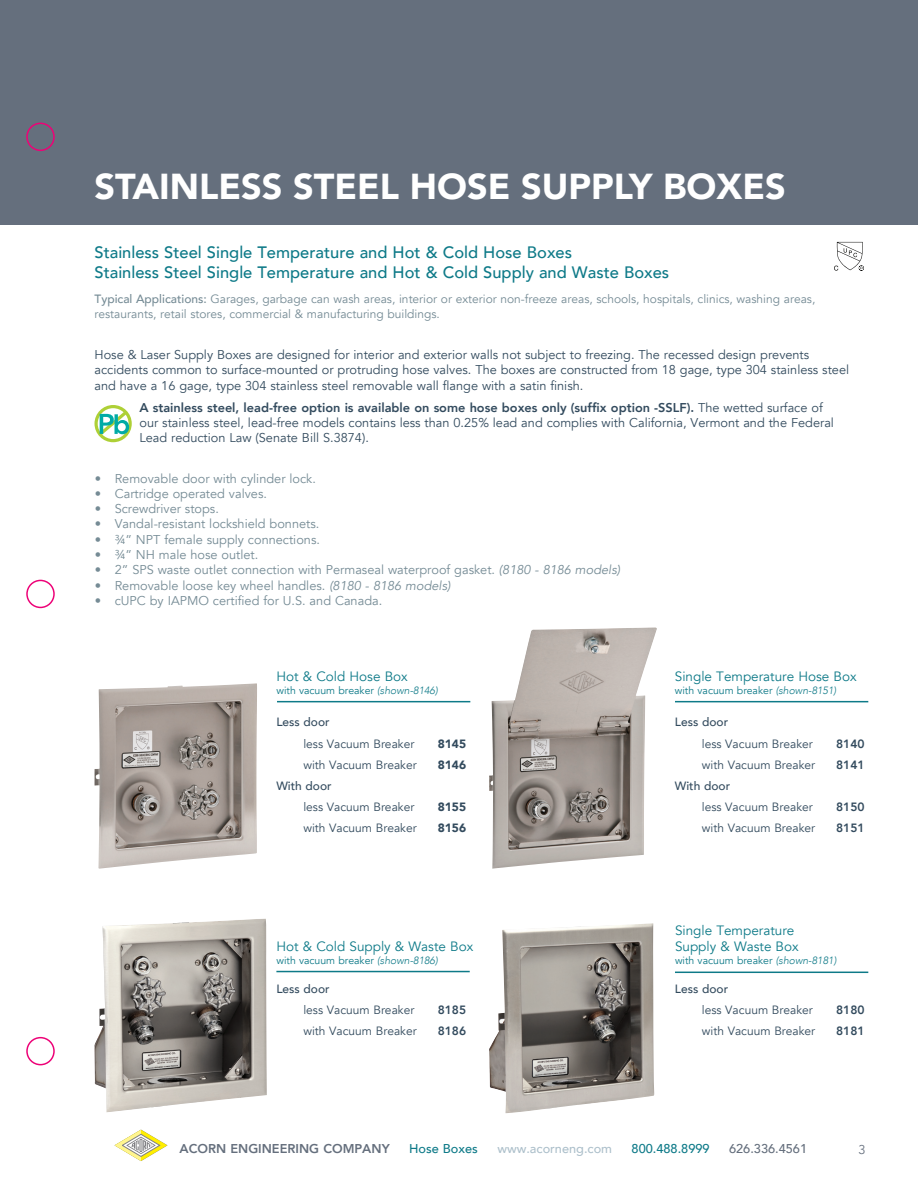
<style>
.page{position:relative;width:918px;height:1188px;background:#fff}
.page>*{position:absolute;margin:0;border:0;box-sizing:border-box;transform-origin:0 0}
.t1{font:900 36px "Avenir";color:#fff}
.body_copy{font:500 16.5px "Avenir";color:#0e7a88}
.body_copy-2{font:13.5px/16.2px "Avenir";color:#0e7a88}
.body_copy-3{font:12.75px/15.3px "Avenir";color:#334b5e}
.t2{font:12.75px "Avenir";color:#758b95}
.t3{font:800 12.75px "Avenir";color:#656f7d}
.t4{font:500 12.75px "Avenir";color:#0e7a88}
.t5{font:500 12.75px "Avenir";color:#adc0cb}
.t6{font:500 12.75px "Avenir";color:#656f7d}
.typical_applications{font:12.75px "Avenir";color:#656f7d}
.body_copy-4{font:12px "Avenir";color:#334b5e}
.typical_applications-2{font:12px/14.4px "Avenir";color:#758b95}
.body_copy-5{font:500 12px "Avenir";color:#334b5e}
.body_copy-6{font:800 12px "Avenir";color:#334b5e}
.body_copy-7{font:900 12px "Avenir";color:#334b5e}
.body_copy-8{font:10.5px "Avenir";color:#0e7a88}
.s1{font-weight:500}
.s2{font-weight:800}
.s3{font-style:italic}
.s4{font-weight:300;font-style:italic}
</style>
<div class="page">
<svg style="left:114px;top:1130px;width:54px;height:31px"></svg>
<div style="left:0;top:0;width:918px;height:225px;background:#656f7d"></div>
<img style="left:489px;top:923px;width:165px;height:190px">
<img style="left:489px;top:627px;width:168px;height:242px">
<img style="left:94px;top:683px;width:163px;height:186px">
<img style="left:94px;top:919px;width:173px;height:193px">
<svg style="left:834px;top:242px;width:30px;height:29px"></svg>
<svg style="left:94px;top:405px;width:38px;height:37px"></svg>
<hr style="left:277px;top:701px;width:193px;height:1px;background:#0e7a88">
<hr style="left:675px;top:701px;width:193px;height:1px;background:#0e7a88">
<hr style="left:675px;top:972px;width:193px;height:1px;background:#0e7a88">
<hr style="left:276px;top:971px;width:194px;height:1px;background:#0e7a88">
<div style="left:26px;top:580px;width:29px;height:28px;border:2px solid #ed0277;border-radius:50%"></div>
<div style="left:26px;top:1037px;width:29px;height:28px;border:2px solid #ed0277;border-radius:50%"></div>
<div style="left:26px;top:123px;width:29px;height:28px;border:2px solid #ed0277;border-radius:50%"></div>
<p class="t1" style="left:94px;top:156px;width:693px">STAINLESS STEEL HOSE SUPPLY BOXES</p>
<p class="body_copy" style="left:94px;top:238px;width:479px">Stainless Steel Single Temperature and Hot &amp; Cold Hose Boxes</p>
<p class="body_copy" style="left:94px;top:258px;width:576px">Stainless Steel Single Temperature and Hot &amp; Cold Supply and Waste Boxes</p>
<p class="typical_applications-2" style="left:94px;top:292px;width:722px"><span class="s1">Typical Applications:</span> Garages, garbage can wash areas, interior or exterior non-freeze areas, schools, hospitals, clinics, washing areas, restaurants, retail stores, commercial &amp; manufacturing buildings.</p>
<p class="body_copy-3" style="left:94px;top:347px;width:756px">Hose &amp; Laser Supply Boxes are designed for interior and exterior walls not subject to freezing. The recessed design prevents accidents common to surface-mounted or protruding hose valves. The boxes are constructed from 18 gage, type 304 stainless steel and have a 16 gage, type 304 stainless steel removable wall flange with a satin finish.</p>
<p class="body_copy-3" style="left:139px;top:400px;width:696px"><span class="s2">A stainless steel, lead-free option is available on some hose boxes only (suffix option -SSLF).</span> The wetted surface of our stainless steel, lead-free models contains less than 0.25% lead and complies with California, Vermont and the Federal<br>Lead reduction Law (Senate Bill S.3874).</p>
<p class="t2" style="left:95px;top:471px;width:223px">• Removable door with cylinder lock.</p>
<p class="t2" style="left:95px;top:486px;width:174px">• Cartridge operated valves.</p>
<p class="t2" style="left:95px;top:501px;width:126px">• Screwdriver stops.</p>
<p class="t2" style="left:95px;top:516px;width:226px">• Vandal-resistant lockshield bonnets.</p>
<p class="t2" style="left:95px;top:532px;width:227px">• ¾” NPT female supply connections.</p>
<p class="t2" style="left:95px;top:547px;width:165px">• ¾” NH male hose outlet.</p>
<p class="t2" style="left:95px;top:562px;width:527px">• 2” SPS waste outlet connection with Permaseal waterproof gasket. <span class="s3">(8180 - 8186 models)</span></p>
<p class="t2" style="left:95px;top:578px;width:357px">• Removable loose key wheel handles. <span class="s3">(8180 - 8186 models)</span></p>
<p class="t2" style="left:95px;top:593px;width:289px">• cUPC by IAPMO certified for U.S. and Canada.</p>
<p class="body_copy-2" style="left:276px;top:669px;width:133px">Hot &amp; Cold Hose Box</p>
<p class="body_copy-8" style="left:276px;top:684px;width:163px">with vacuum breaker <span class="s4">(shown-8146)</span></p>
<p class="body_copy-5" style="left:276px;top:712px;width:55px">Less door</p>
<p class="body_copy-4" style="left:303px;top:736px;width:112px">less Vacuum Breaker</p>
<p class="body_copy-7" style="left:438px;top:733px;width:30px">8145</p>
<p class="body_copy-4" style="left:303px;top:757px;width:115px">with Vacuum Breaker</p>
<p class="body_copy-7" style="left:438px;top:754px;width:30px">8146</p>
<p class="body_copy-5" style="left:276px;top:775px;width:57px">With door</p>
<p class="body_copy-4" style="left:303px;top:800px;width:112px">less Vacuum Breaker</p>
<p class="body_copy-7" style="left:438px;top:797px;width:30px">8155</p>
<p class="body_copy-4" style="left:303px;top:821px;width:115px">with Vacuum Breaker</p>
<p class="body_copy-7" style="left:438px;top:818px;width:30px">8156</p>
<p class="body_copy-2" style="left:276px;top:938px;width:198px">Hot &amp; Cold Supply &amp; Waste Box</p>
<p class="body_copy-8" style="left:276px;top:954px;width:163px">with vacuum breaker <span class="s4">(shown-8186)</span></p>
<p class="body_copy-5" style="left:276px;top:979px;width:55px">Less door</p>
<p class="body_copy-4" style="left:303px;top:1003px;width:112px">less Vacuum Breaker</p>
<p class="body_copy-6" style="left:438px;top:999px;width:30px">8185</p>
<p class="body_copy-4" style="left:303px;top:1024px;width:115px">with Vacuum Breaker</p>
<p class="body_copy-6" style="left:438px;top:1020px;width:30px">8186</p>
<p class="body_copy-2" style="left:675px;top:669px;width:183px">Single Temperature Hose Box</p>
<p class="body_copy-8" style="left:675px;top:684px;width:163px">with vacuum breaker <span class="s4">(shown-8151)</span></p>
<p class="body_copy-5" style="left:675px;top:712px;width:55px">Less door</p>
<p class="body_copy-4" style="left:702px;top:736px;width:112px">less Vacuum Breaker</p>
<p class="body_copy-6" style="left:836px;top:732px;width:30px">8140</p>
<p class="body_copy-4" style="left:702px;top:757px;width:115px">with Vacuum Breaker</p>
<p class="body_copy-6" style="left:836px;top:754px;width:30px">8141</p>
<p class="body_copy-5" style="left:675px;top:775px;width:57px">With door</p>
<p class="body_copy-4" style="left:702px;top:800px;width:112px">less Vacuum Breaker</p>
<p class="body_copy-6" style="left:836px;top:796px;width:30px">8150</p>
<p class="body_copy-4" style="left:702px;top:821px;width:115px">with Vacuum Breaker</p>
<p class="body_copy-6" style="left:836px;top:817px;width:30px">8151</p>
<p class="body_copy-2" style="left:675px;top:922px;width:125px">Single Temperature<br>Supply &amp; Waste Box</p>
<p class="body_copy-8" style="left:675px;top:954px;width:163px">with vacuum breaker <span class="s4">(shown-8181)</span></p>
<p class="body_copy-5" style="left:675px;top:979px;width:55px">Less door</p>
<p class="body_copy-4" style="left:702px;top:1003px;width:112px">less Vacuum Breaker</p>
<p class="body_copy-6" style="left:836px;top:999px;width:30px">8180</p>
<p class="body_copy-4" style="left:702px;top:1024px;width:115px">with Vacuum Breaker</p>
<p class="body_copy-6" style="left:836px;top:1020px;width:30px">8181</p>
<p class="t3" style="left:180px;top:1137px;width:212px">ACORN ENGINEERING COMPANY</p>
<p class="t4" style="left:409px;top:1138px;width:70px">Hose Boxes</p>
<p class="t5" style="left:497px;top:1138px;width:116px">www.acorneng.com</p>
<p class="t4" style="left:632px;top:1138px;width:79px">800.488.8999</p>
<p class="t6" style="left:729px;top:1138px;width:79px">626.336.4561</p>
<p class="typical_applications" style="left:858px;top:1142px;width:9px">3</p>
</div>
